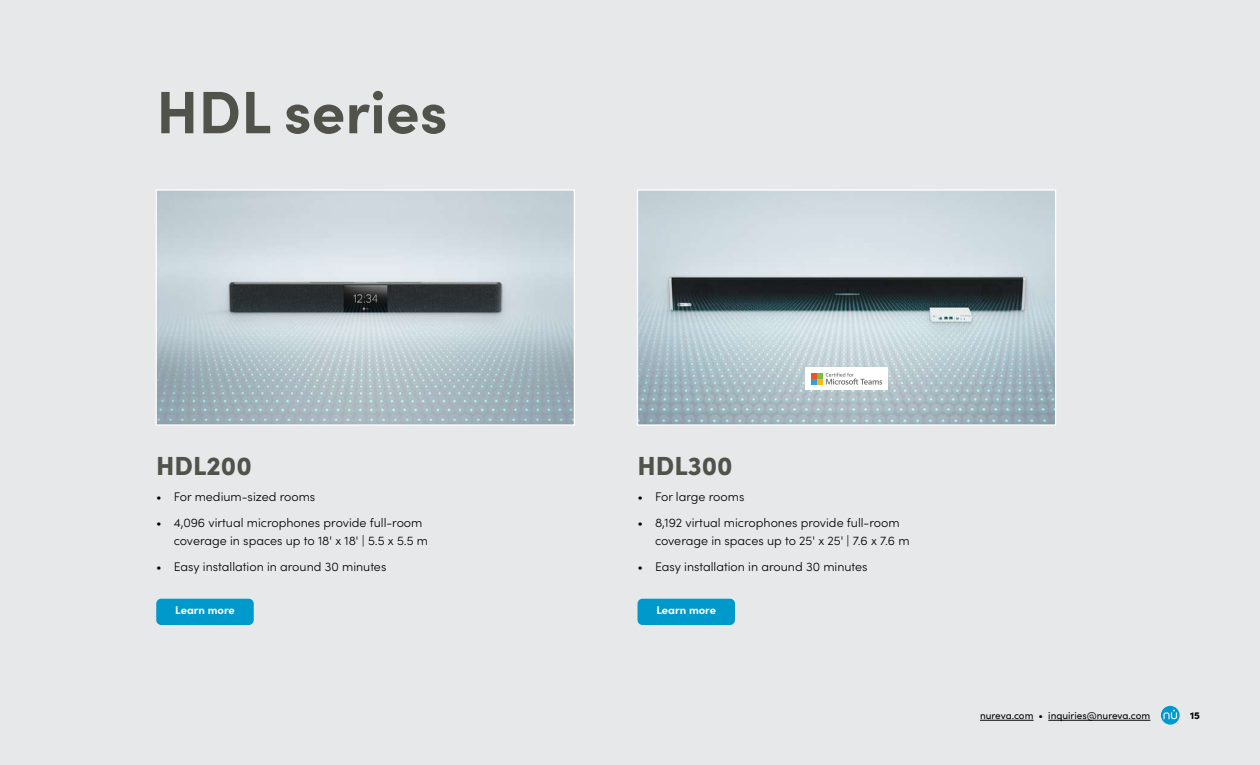
<style>
.page{position:relative;width:1260px;height:765px;background:#e6e8ea}
.page>*{position:absolute;margin:0;border:0;box-sizing:border-box;transform-origin:0 0}
.t1{font:700 60px "Sofia Pro";color:#51534a}
.t2{font:900 26.25px "Sofia Pro";color:#51534a}
.t3{font:300 12.5px/17.5px "Sofia Pro";color:#000}
.t4{font:700 11.25px "Sofia Pro";color:#fff}
.t5{font:10px "Sofia Pro";color:#000}
.t6{font:900 10px "Sofia Pro";color:#000}
</style>
<div class="page">
<img style="left:158px;top:191px;width:415px;height:233px">
<div style="left:156px;top:189px;width:419px;height:237px;border:1px solid #fff"></div>
<img style="left:639px;top:191px;width:415px;height:233px">
<div style="left:637px;top:189px;width:419px;height:237px;border:1px solid #fff"></div>
<div style="left:638px;top:599px;width:97px;height:26px;background:#09c;border-radius:5px"></div>
<div style="left:156px;top:599px;width:98px;height:26px;background:#09c;border-radius:5px"></div>
<hr style="left:980px;top:720px;width:54px;height:1px;background:#000">
<hr style="left:1048px;top:720px;width:102px;height:1px;background:#000">
<svg style="left:1161px;top:706px;width:19px;height:19px"></svg>
<div style="left:805px;top:368px;width:83px;height:22px;background:#fff"></div>
<svg style="left:811px;top:373px;width:71px;height:12px"></svg>
<h1 class="t1" style="left:156px;top:66px;width:293px">HDL series</h1>
<h2 class="t2" style="left:156px;top:445px;width:97px">HDL200</h2>
<p class="t3" style="left:156px;top:487px;width:161px">• For medium-sized rooms</p>
<p class="t3" style="left:174px;top:514px;width:256px;text-indent:-18px">• 4,096 virtual microphones provide full-room coverage in spaces up to 18' x 18' | 5.5 x 5.5 m</p>
<p class="t3" style="left:156px;top:557px;width:232px">• Easy installation in around 30 minutes</p>
<h2 class="t2" style="left:638px;top:445px;width:97px">HDL300</h2>
<p class="t3" style="left:638px;top:487px;width:108px">• For large rooms</p>
<p class="t3" style="left:655px;top:514px;width:256px;text-indent:-18px">• 8,192 virtual microphones provide full-room coverage in spaces up to 25' x 25' | 7.6 x 7.6 m</p>
<p class="t3" style="left:638px;top:557px;width:232px">• Easy installation in around 30 minutes</p>
<p class="t4" style="left:175px;top:602px;width:61px">Learn more</p>
<p class="t4" style="left:656px;top:602px;width:61px">Learn more</p>
<p class="t5" style="left:980px;top:708px;width:172px">nureva.com • inquiries@nureva.com</p>
<p class="t6" style="left:1190px;top:708px;width:11px">15</p>
</div>
